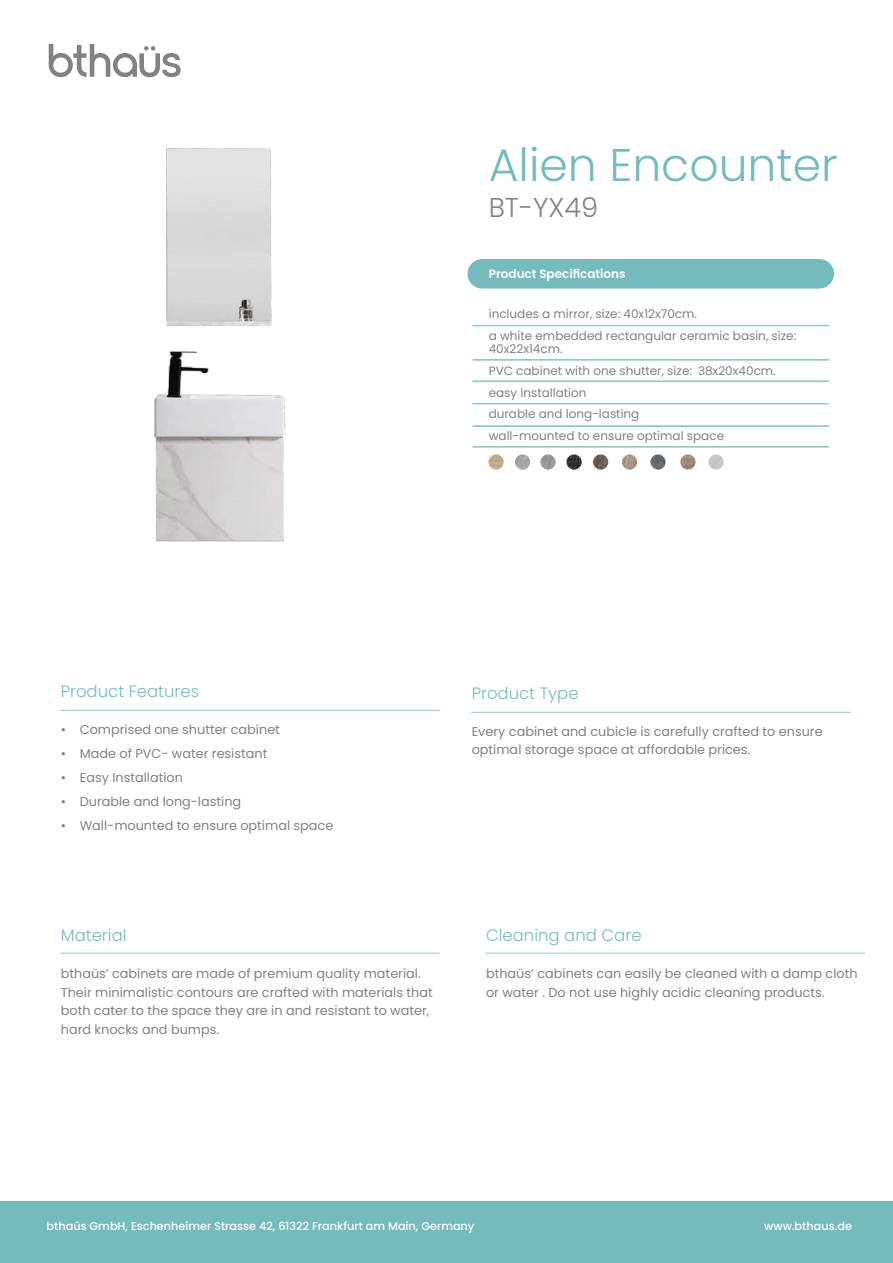
<style>
.page{position:relative;width:893px;height:1263px;background:#fff}
.page>*{position:absolute;margin:0;border:0;box-sizing:border-box;transform-origin:0 0}
.t1{font:300 45.75px "Poppins";color:#75bbbd}
.t2{font:300 27.15px "Poppins";color:#828183}
.t3{font:300 16.5px "Poppins";color:#75bbbd}
.t4{font:12.9px/18.5px "Poppins";color:#828183}
.t5{font:12px/21.6px "Poppins";color:#828183}
.t6{font:600 12px "Poppins";color:#fff}
.t7{font:500 11.25px "Poppins";color:#fff}
</style>
<div class="page">
<div style="left:0;top:1201px;width:893px;height:62px;background:#75bbbd"></div>
<div style="left:467px;top:259px;width:367px;height:30px;background:#75bbbd;border-radius:15px"></div>
<div style="left:473px;top:359px;width:356px;height:1px;border:1px solid #75bbbd"></div>
<div style="left:473px;top:325px;width:356px;height:1px;border:1px solid #75bbbd"></div>
<div style="left:473px;top:381px;width:356px;height:1px;border:1px solid #75bbbd"></div>
<div style="left:473px;top:403px;width:356px;height:1px;border:1px solid #75bbbd"></div>
<div style="left:473px;top:425px;width:356px;height:2px;border:1px solid #75bbbd"></div>
<div style="left:473px;top:446px;width:356px;height:1px;border:1px solid #75bbbd"></div>
<svg style="left:471px;top:712px;width:379px;height:1px"></svg>
<svg style="left:49px;top:44px;width:132px;height:33px"></svg>
<svg style="left:60px;top:710px;width:380px;height:1px"></svg>
<svg style="left:60px;top:953px;width:380px;height:1px"></svg>
<svg style="left:486px;top:953px;width:379px;height:1px"></svg>
<img style="left:488px;top:454px;width:16px;height:16px;border-radius:8px">
<img style="left:515px;top:454px;width:15px;height:16px;border-radius:8px">
<img style="left:540px;top:454px;width:16px;height:16px;border-radius:8px">
<img style="left:566px;top:454px;width:16px;height:16px;border-radius:8px">
<img style="left:708px;top:454px;width:16px;height:16px;border-radius:8px">
<img style="left:593px;top:454px;width:15px;height:16px;border-radius:8px">
<img style="left:622px;top:454px;width:15px;height:16px;border-radius:8px">
<img style="left:650px;top:454px;width:16px;height:16px;border-radius:8px">
<img style="left:680px;top:454px;width:16px;height:16px;border-radius:8px">
<img style="left:154px;top:148px;width:132px;height:394px">
<h1 class="t1" style="left:489px;top:138px;width:351px">Alien Encounter</h1>
<h2 class="t2" style="left:489px;top:192px;width:111px">BT-YX49</h2>
<p class="t6" style="left:489px;top:267px;width:138px">Product Specifications</p>
<p class="t5" style="left:489px;top:303px;width:309px">includes a mirror, size: 40x12x70cm.<br>a white embedded rectangular ceramic basin, size:</p>
<p class="t5" style="left:489px;top:338px;width:289px">40x22x14cm.<br>PVC cabinet with one shutter, size: 38x20x40cm. easy Installation<br>durable and long-lasting<br>wall-mounted to ensure optimal space</p>
<p class="t3" style="left:61px;top:681px;width:140px">Product Features</p>
<p class="t4" style="left:61px;top:720px;width:221px">• Comprised one shutter cabinet</p>
<p class="t4" style="left:61px;top:744px;width:208px">• Made of PVC- water resistant</p>
<p class="t4" style="left:61px;top:768px;width:124px">• Easy Installation</p>
<p class="t4" style="left:61px;top:792px;width:182px">• Durable and long-lasting</p>
<p class="t4" style="left:61px;top:816px;width:274px">• Wall-mounted to ensure optimal space</p>
<p class="t3" style="left:61px;top:926px;width:67px">Material</p>
<p class="t4" style="left:61px;top:964px;width:373px">bthaüs’ cabinets are made of premium quality material.<br>Their minimalistic contours are crafted with materials that both cater to the space they are in and resistant to water, hard knocks and bumps.</p>
<p class="t3" style="left:472px;top:683px;width:108px">Product Type</p>
<p class="t4" style="left:472px;top:722px;width:352px">Every cabinet and cubicle is carefully crafted to ensure optimal storage space at affordable prices.</p>
<p class="t3" style="left:486px;top:926px;width:157px">Cleaning and Care</p>
<p class="t4" style="left:486px;top:964px;width:373px">bthaüs’ cabinets can easily be cleaned with a damp cloth or water . Do not use highly acidic cleaning products.</p>
<p class="t7" style="left:47px;top:1220px;width:429px">bthaüs GmbH, Eschenheimer Strasse 42, 61322 Frankfurt am Main, Germany</p>
<p class="t7" style="left:764px;top:1220px;width:89px">www.bthaus.de</p>
</div>
